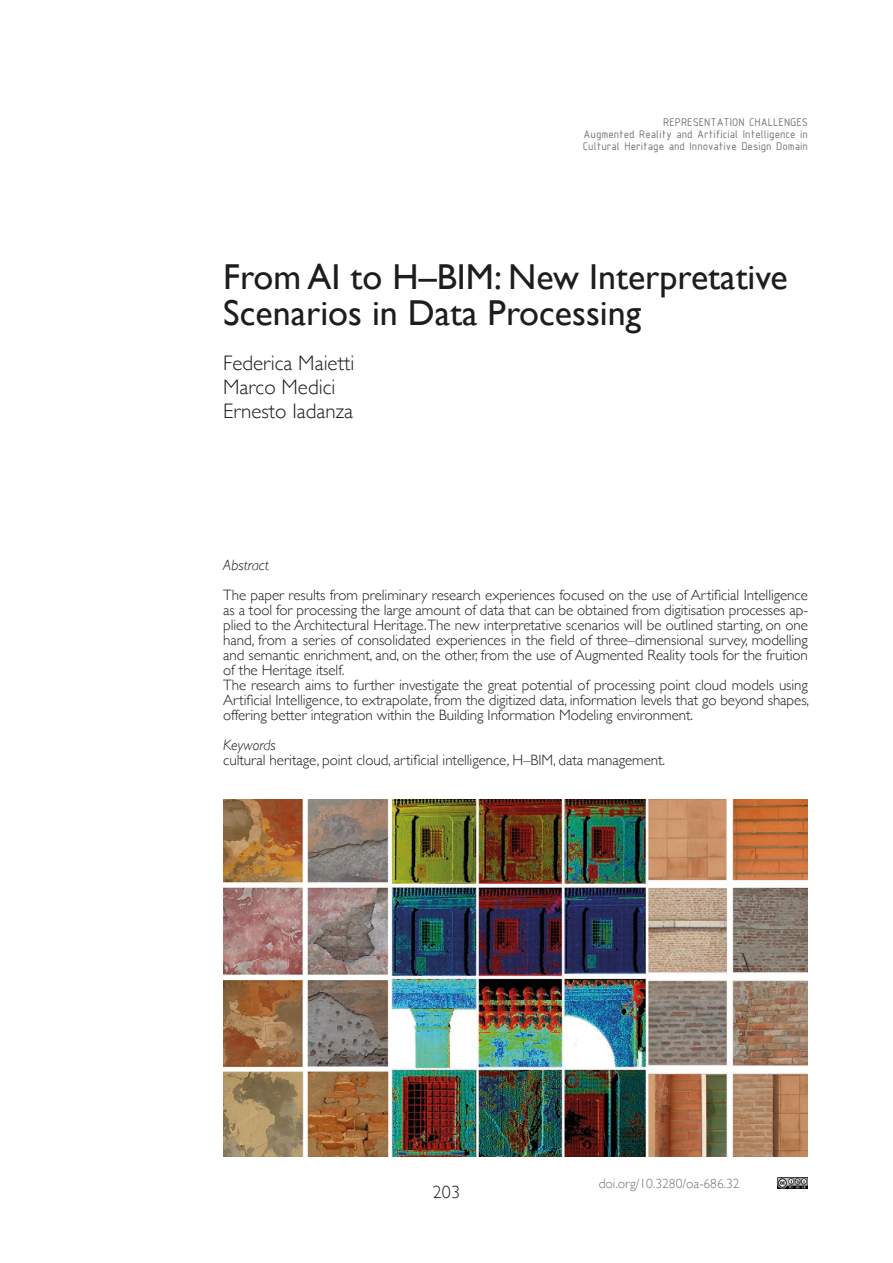
<style>
.page{position:relative;width:893px;height:1263px;background:#fff}
.page>*{position:absolute;margin:0;border:0;box-sizing:border-box;transform-origin:0 0}
.t1{font:36px/36px "Gill Sans";color:#1d1d1b}
.t2{font:300 21px/24px "Gill Sans";color:#1d1d1b}
.t3{font:300 18px "Gill Sans";color:#1d1d1b}
.t4{font:300 15px/15px "Gill Sans";letter-spacing:-.005em;color:#1d1d1b}
.t5{font:italic 300 15px "Gill Sans";color:#1d1d1b}
.t6{font:300 13.5px "Gill Sans";color:#757574}
.t7{font:12px/12px "ISOCPEUR";color:#757574;text-align:justify}
</style>
<div class="page">
<img style="left:778px;top:1178px;width:30px;height:10px">
<img style="left:223px;top:799px;width:585px;height:358px">
<p class="t7" style="left:583px;top:116px;width:227px;text-indent:80px">REPRESENTATION CHALLENGES Augmented Reality and Artificial Intelligence in Cultural Heritage and Innovative Design Domain</p>
<h1 class="t1" style="left:223px;top:258px;width:566px">From AI to H–BIM: New Interpretative<br>Scenarios in Data Processing</h1>
<h2 class="t2" style="left:223px;top:350px;width:133px">Federica Maietti<br>Marco Medici<br>Ernesto Iadanza</h2>
<p class="t5" style="left:223px;top:557px;width:47px">Abstract</p>
<p class="t4" style="left:223px;top:587px;width:587px">The paper results from preliminary research experiences focused on the use of Artificial Intelligence as a tool for processing the large amount of data that can be obtained from digitisation processes ap&shy;plied to the Architectural Heritage.The new interpretative scenarios will be outlined starting, on one hand, from a series of consolidated experiences in the field of three–dimensional survey, modelling and semantic enrichment, and, on the other, from the use of Augmented Reality tools for the fruition of the Heritage itself.<br>The research aims to further investigate the great potential of processing point cloud models using Artificial Intelligence, to extrapolate, from the digitized data, information levels that go beyond shapes, offering better integration within the Building Information Modeling environment.</p>
<p class="t5" style="left:223px;top:737px;width:54px">Keywords</p>
<p class="t4" style="left:223px;top:752px;width:443px">cultural heritage, point cloud, artificial intelligence, H–BIM, data management.</p>
<p class="t3" style="left:433px;top:1178px;width:28px">203</p>
<p class="t6" style="left:599px;top:1173px;width:142px">doi.org/10.3280/oa-686.32</p>
</div>
